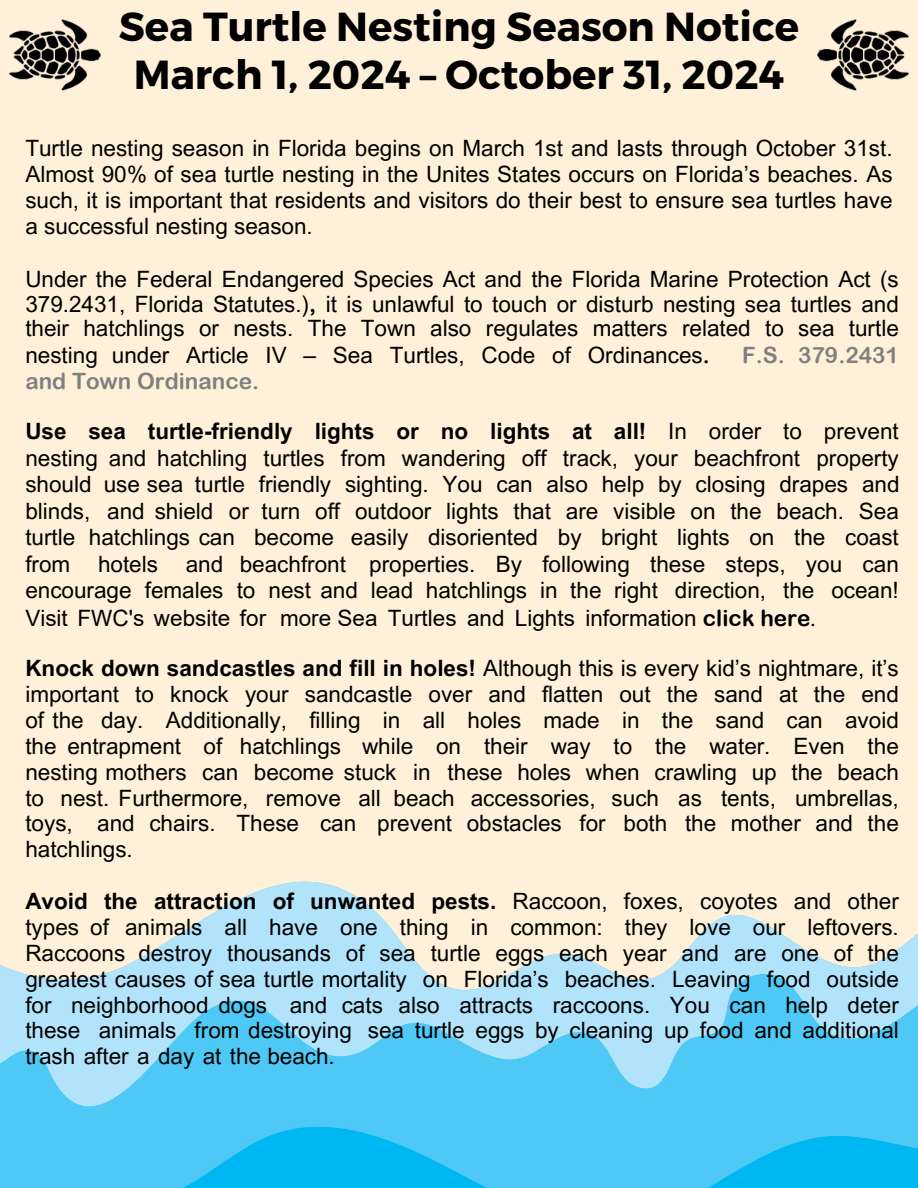
<style>
.page{position:relative;width:918px;height:1188px;background:#fff0d9}
.page>*{position:absolute;margin:0;border:0;box-sizing:border-box;transform-origin:0 0}
.t1{font:700 40.5px/48.3px "Montserrat";color:#000;text-align:center}
.t2{font:22.5px/25.8px "Arial MT Pro";color:#000;text-align:justify}
.t3{font:22.5px "Arial Rounded MT Bold";color:#808080}
.s1{font-family:"Arial"}
.s2{font-family:"Arial Rounded MT Bold"}
.s3{font-weight:700}
.s4{font-family:"Minion Pro"}
</style>
<div class="page">
<svg style="left:131px;top:881px;width:787px;height:82px"></svg>
<svg style="left:0;top:963px;width:918px;height:225px;background:#6bd1f5"></svg>
<img style="left:817px;top:19px;width:92px;height:72px">
<img style="left:9px;top:19px;width:92px;height:72px">
<p class="t1" style="left:119px;top:0;width:682px">Sea Turtle Nesting Season Notice<br>March 1, 2024 – October 31, 2024</p>
<p class="t2" style="left:25px;top:138px;width:869px">Turtle nesting season in Florida begins on March 1st and lasts through October 31st.<br>Almost 90% of sea turtle nesting in the Unites States occurs on Florida’s beaches. As such, it is important that residents and visitors do their best to ensure sea turtles have a successful nesting season.</p>
<p class="t2" style="left:25px;top:269px;width:875px;line-height:24.8px"><span class="s1">Un</span>der the Federal Endangered Species Act and the Florida Marine Protection Act (s 379.2431, Florida Statutes.)<span class="s2">,</span> it is unlawful to touch or disturb nesting sea turtles and their hatchlings or nests. The Town also regulates matters related to sea turtle</p>
<p class="t2" style="left:25px;top:345px;width:686px">nesting under Article IV – Sea Turtles, Code of Ordinances<span class="s2">.</span></p>
<p class="t3" style="left:742px;top:342px;width:158px">F.S. 379.2431</p>
<p class="t3" style="left:25px;top:368px;width:235px">and Town Ordinance.</p>
<p class="t2" style="left:25px;top:421px;width:876px;line-height:26.7px"><span class="s3">Use sea turtle-friendly lights or no lights at all!</span> In order to prevent nesting and hatchling turtles from wandering off track, your beachfront property should use sea turtle friendly sighting. You can also help by closing drapes and blinds, and shield or turn off outdoor lights that are visible on the beach. Sea turtle hatchlings can become easily disoriented by bright lights on the coast from hotels and beachfront properties. By following these steps, you can encourage females to nest and lead hatchlings in the right direction, the ocean!<br><span class="s1">Visit FWC's website for more Sea Turtles and Lights information</span> <span class="s2">click here</span><span class="s4">.</span></p>
<p class="t2" style="left:25px;top:658px;width:875px"><span class="s3">Knock down sandcastles and fill in holes!</span> Although this is every kid’s nightmare, it’s important to knock your sandcastle over and flatten out the sand at the end of the day. Additionally, filling in all holes made in the sand can avoid the entrapment of hatchlings while on their way to the water. Even the nesting mothers can become stuck in these holes when crawling up the beach to nest. Furthermore, remove all beach accessories, such as tents, umbrellas, toys, and chairs. These can prevent obstacles for both the mother and the hatchlings.</p>
<p class="t2" style="left:25px;top:891px;width:875px"><span class="s3">Avoid the attraction of unwanted pests.</span> Raccoon, foxes, coyotes and other types of animals all have one thing in common: they love our leftovers.<br>Raccoons destroy thousands of sea turtle eggs each year and are one of the greatest causes of sea turtle mortality on Florida’s beaches. Leaving food outside for neighborhood dogs and cats also attracts raccoons. You can help deter these animals from destroying sea turtle eggs by cleaning up food and additional trash after a day at the beach.</p>
</div>
